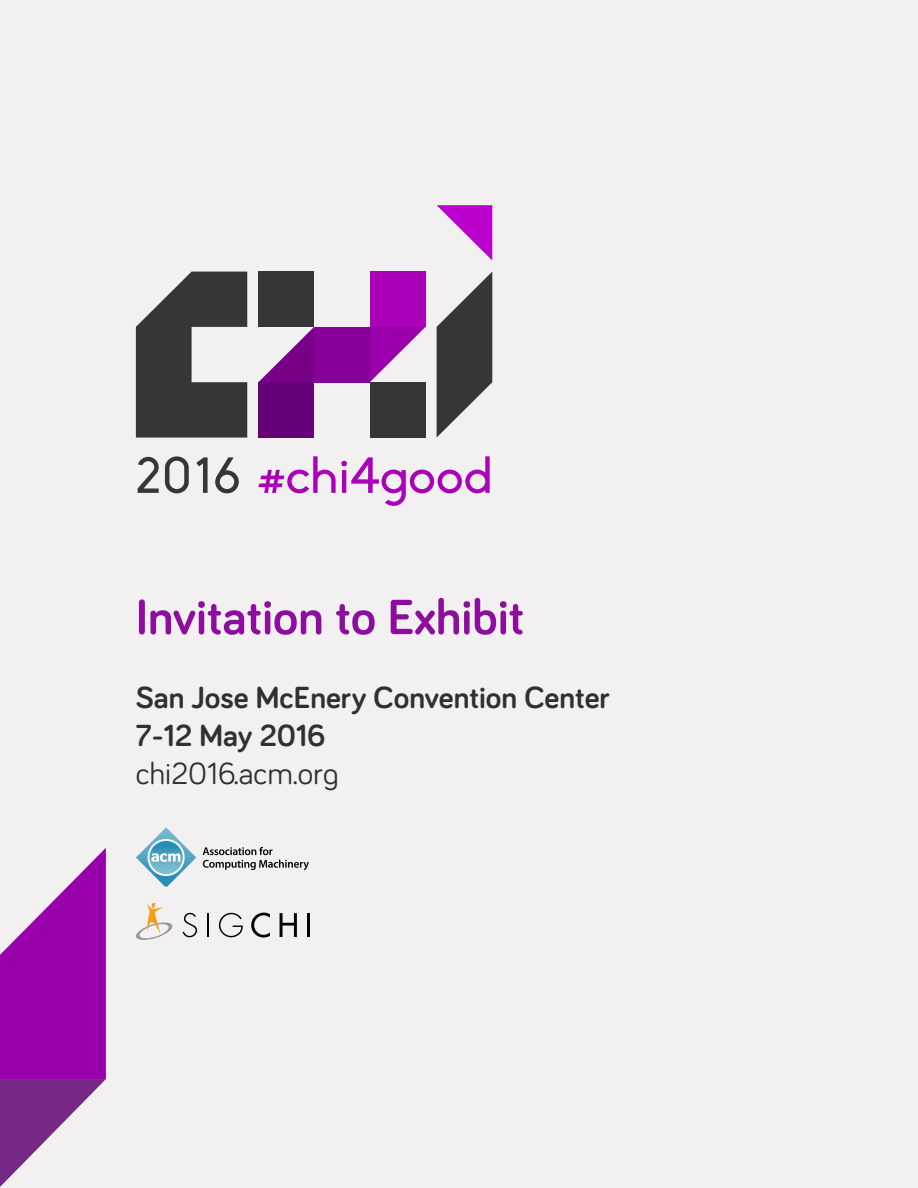
<style>
.page{position:relative;width:918px;height:1188px;background:#f2f0f0}
.page>*{position:absolute;margin:0;border:0;box-sizing:border-box;transform-origin:0 0}
.t1{font:700 51px "Bariol";color:#8d0d9e}
.t2{font:700 31.5px "Bariol";color:#312f30}
.t3{font:31.5px "Bariol";color:#312f30}
</style>
<div class="page">
<svg style="left:203px;top:847px;width:106px;height:23px"></svg>
<svg style="left:136px;top:827px;width:60px;height:60px"></svg>
<svg style="left:183px;top:913px;width:14px;height:24px"></svg>
<hr style="left:207px;top:913px;width:2px;height:24px;background:#040503">
<svg style="left:219px;top:913px;width:24px;height:24px"></svg>
<svg style="left:251px;top:913px;width:19px;height:25px"></svg>
<svg style="left:280px;top:913px;width:17px;height:24px"></svg>
<hr style="left:307px;top:913px;width:3px;height:24px;background:#040503">
<svg style="left:135px;top:903px;width:38px;height:38px"></svg>
<svg style="left:138px;top:457px;width:21px;height:36px"></svg>
<svg style="left:165px;top:456px;width:24px;height:37px"></svg>
<svg style="left:196px;top:457px;width:12px;height:36px"></svg>
<svg style="left:215px;top:457px;width:24px;height:36px"></svg>
<svg style="left:258px;top:456px;width:232px;height:50px"></svg>
<svg style="left:136px;top:272px;width:111px;height:166px"></svg>
<div style="left:258px;top:272px;width:56px;height:55px;background:#363636"></div>
<svg style="left:258px;top:327px;width:56px;height:55px"></svg>
<div style="left:258px;top:382px;width:56px;height:56px;background:#660078"></div>
<div style="left:370px;top:272px;width:55px;height:55px;background:#ab00ba"></div>
<svg style="left:370px;top:327px;width:55px;height:55px"></svg>
<div style="left:370px;top:382px;width:55px;height:56px;background:#363636"></div>
<svg style="left:437px;top:205px;width:55px;height:56px"></svg>
<svg style="left:437px;top:272px;width:55px;height:166px"></svg>
<div style="left:314px;top:327px;width:56px;height:55px;background:#870099"></div>
<svg style="left:0;top:848px;width:106px;height:339px"></svg>
<p class="t1" style="left:136px;top:582px;width:390px">Invitation to Exhibit</p>
<p class="t2" style="left:136px;top:676px;width:475px">San Jose McEnery Convention Center</p>
<p class="t2" style="left:136px;top:714px;width:191px">7-12 May 2016</p>
<p class="t3" style="left:136px;top:752px;width:204px">chi2016.acm.org</p>
</div>
